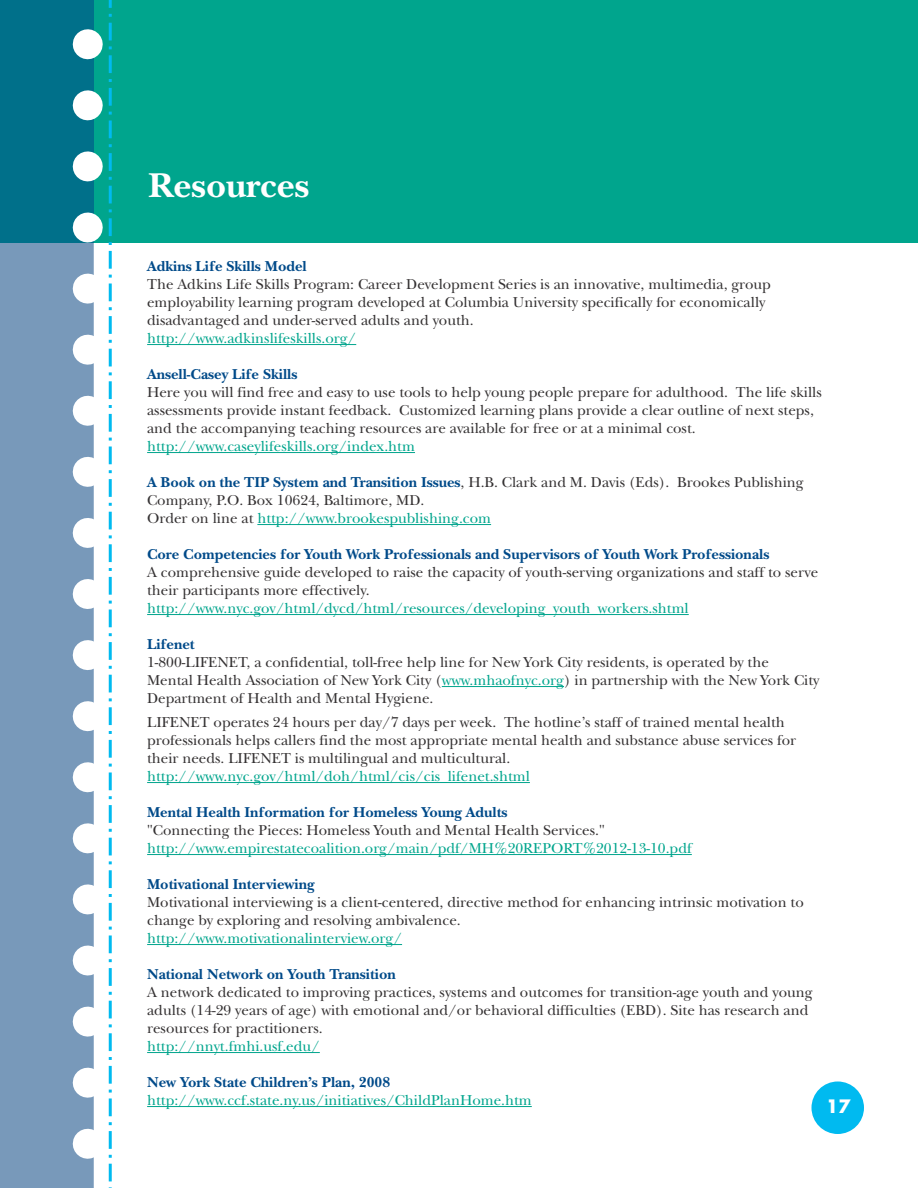
<style>
.page{position:relative;width:918px;height:1188px;background:#fff}
.page>*{position:absolute;margin:0;border:0;box-sizing:border-box;transform-origin:0 0}
.t1{font:700 36px "New Baskerville";color:#fff}
.t2{font:700 18px "Futura";color:#fff}
.t3{font:15px/18px "New Baskerville";color:#343132}
.t4{font:15px "New Baskerville";color:#00a58d}
.t5{font:700 15px "New Baskerville";color:#004a89}
.s1{font-weight:700;color:#004a89}
.s2{color:#00a58d}
</style>
<div class="page">
<div style="left:0;top:0;width:918px;height:243px;background:#00a58d"></div>
<div style="left:0;top:243px;width:94px;height:945px;background:#7899ba"></div>
<div style="left:0;top:0;width:94px;height:243px;background:#00708a"></div>
<svg style="left:73px;top:29px;width:30px;height:1146px"></svg>
<svg style="left:109px;top:0;width:3px;height:1188px"></svg>
<div style="left:812px;top:1082px;width:52px;height:52px;background:#00baf0;border-radius:50%"></div>
<hr style="left:147px;top:344px;width:209px;height:1px;background:#00a58d">
<hr style="left:147px;top:452px;width:268px;height:1px;background:#00a58d">
<hr style="left:257px;top:524px;width:234px;height:1px;background:#00a58d">
<hr style="left:147px;top:614px;width:542px;height:1px;background:#00a58d">
<hr style="left:442px;top:686px;width:122px;height:1px;background:#00a58d">
<hr style="left:147px;top:782px;width:383px;height:1px;background:#00a58d">
<hr style="left:147px;top:854px;width:545px;height:1px;background:#00a58d">
<hr style="left:147px;top:944px;width:255px;height:1px;background:#00a58d">
<hr style="left:147px;top:1052px;width:173px;height:1px;background:#00a58d">
<hr style="left:147px;top:1106px;width:385px;height:1px;background:#00a58d">
<h1 class="t1" style="left:148px;top:165px;width:162px">Resources</h1>
<p class="t5" style="left:147px;top:257px;width:161px">Adkins Life Skills Model</p>
<p class="t3" style="left:147px;top:275px;width:625px">The Adkins Life Skills Program: Career Development Series is an innovative, multimedia, group employability learning program developed at Columbia University specifically for economically disadvantaged and under-served adults and youth.</p>
<p class="t4" style="left:147px;top:329px;width:211px">http://www.adkinslifeskills.org/</p>
<p class="t5" style="left:147px;top:365px;width:152px">Ansell-Casey Life Skills</p>
<p class="t3" style="left:147px;top:383px;width:676px">Here you will find free and easy to use tools to help young people prepare for adulthood. The life skills assessments provide instant feedback. Customized learning plans provide a clear outline of next steps, and the accompanying teaching resources are available for free or at a minimal cost.</p>
<p class="t4" style="left:147px;top:437px;width:269px">http://www.caseylifeskills.org/index.htm</p>
<p class="t3" style="left:147px;top:473px;width:658px"><span class="s1">A Book on the TIP System and Transition Issues</span>, H.B. Clark and M. Davis (Eds). Brookes Publishing<br>Company, P.O. Box 10624, Baltimore, MD.<br>Order on line at <span class="s2">http://www.brookespublishing.com</span></p>
<p class="t5" style="left:147px;top:545px;width:624px">Core Competencies for Youth Work Professionals and Supervisors of Youth Work Professionals</p>
<p class="t3" style="left:147px;top:563px;width:673px">A comprehensive guide developed to raise the capacity of youth-serving organizations and staff to serve their participants more effectively.</p>
<p class="t4" style="left:147px;top:599px;width:543px">http://www.nyc.gov/html/dycd/html/resources/developing_youth_workers.shtml</p>
<p class="t5" style="left:147px;top:635px;width:49px">Lifenet</p>
<p class="t3" style="left:147px;top:653px;width:674px">1-800-LIFENET, a confidential, toll-free help line for New York City residents, is operated by the<br>Mental Health Association of New York City (<span class="s2">www.mhaofnyc.org</span>) in partnership with the New York City<br>Department of Health and Mental Hygiene.</p>
<p class="t3" style="left:147px;top:713px;width:651px">LIFENET operates 24 hours per day/7 days per week. The hotline’s staff of trained mental health professionals helps callers find the most appropriate mental health and substance abuse services for their needs. LIFENET is multilingual and multicultural.</p>
<p class="t4" style="left:147px;top:767px;width:384px">http://www.nyc.gov/html/doh/html/cis/cis_lifenet.shtml</p>
<p class="t5" style="left:147px;top:803px;width:362px">Mental Health Information for Homeless Young Adults</p>
<p class="t3" style="left:147px;top:821px;width:459px">"Connecting the Pieces: Homeless Youth and Mental Health Services."</p>
<p class="t4" style="left:147px;top:839px;width:546px">http://www.empirestatecoalition.org/main/pdf/MH%20REPORT%2012-13-10.pdf</p>
<p class="t5" style="left:147px;top:875px;width:169px">Motivational Interviewing</p>
<p class="t3" style="left:147px;top:893px;width:658px">Motivational interviewing is a client-centered, directive method for enhancing intrinsic motivation to change by exploring and resolving ambivalence.</p>
<p class="t4" style="left:147px;top:929px;width:256px">http://www.motivationalinterview.org/</p>
<p class="t5" style="left:147px;top:965px;width:250px">National Network on Youth Transition</p>
<p class="t3" style="left:147px;top:983px;width:667px">A network dedicated to improving practices, systems and outcomes for transition-age youth and young adults (14-29 years of age) with emotional and/or behavioral difficulties (EBD). Site has research and resources for practitioners.</p>
<p class="t4" style="left:147px;top:1037px;width:174px">http://nnyt.fmhi.usf.edu/</p>
<p class="t5" style="left:147px;top:1073px;width:245px">New York State Children’s Plan, 2008</p>
<p class="t4" style="left:147px;top:1091px;width:386px">http://www.ccf.state.ny.us/initiatives/ChildPlanHome.htm</p>
<p class="t2" style="left:826px;top:1094px;width:26px">17</p>
</div>
